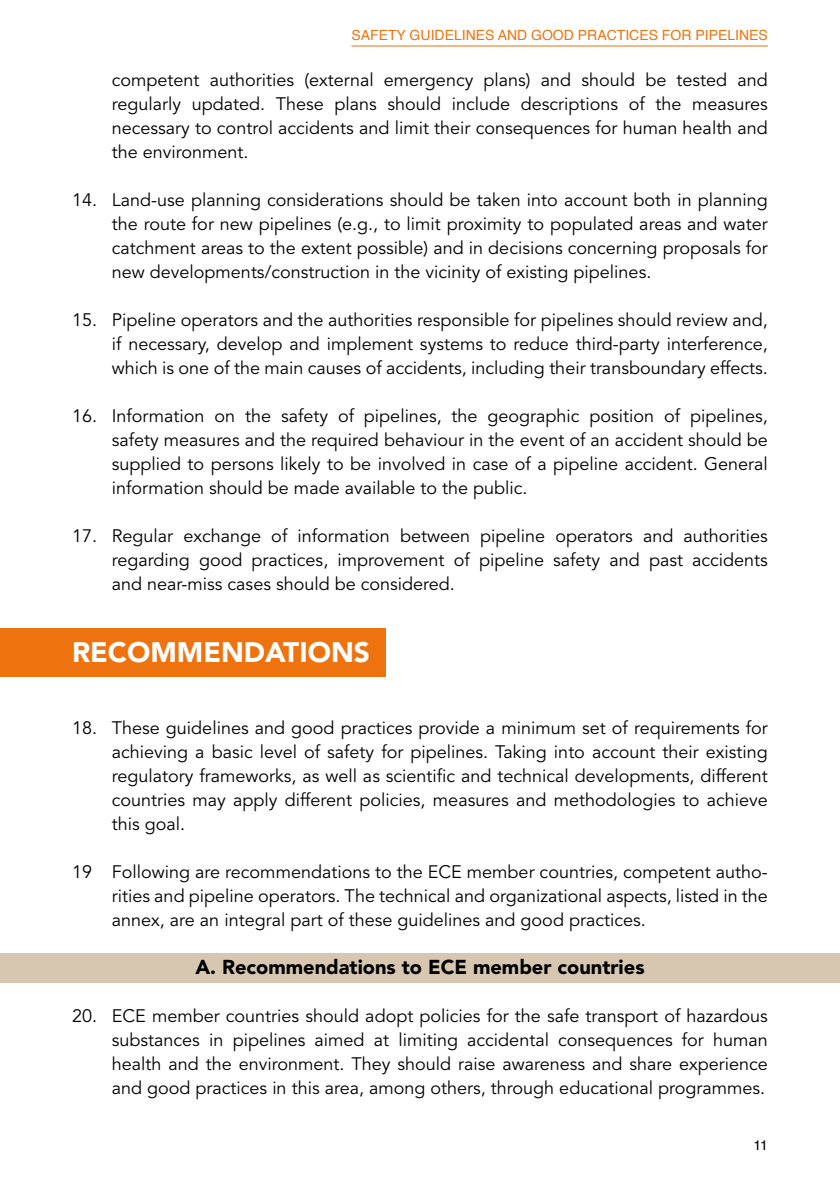
<style>
.page{position:relative;width:840px;height:1191px;background:#fff}
.page>*{position:absolute;margin:0;border:0;box-sizing:border-box;transform-origin:0 0}
.t1{font:900 28px "Avenir";color:#fff}
.t2{font:900 20px "Avenir";color:#000}
.t3{font:18px/24px "Avenir";color:#000;text-align:justify}
.t4{font:14px "Helvetica";color:#ee720e}
.t5{font:14px "Helvetica";color:#000}
</style>
<div class="page">
<hr style="left:351px;top:46px;width:416px;height:1px;background:#ee720e">
<div style="left:0;top:952px;width:839px;height:30px;background:#d7c6b0"></div>
<div style="left:0;top:628px;width:386px;height:48px;background:#ee720e"></div>
<p class="t4" style="left:351px;top:24px;width:417px">SAFETY GUIDELINES AND GOOD PRACTICES FOR PIPELINES</p>
<p class="t3" style="left:112px;top:68px;width:657px">competent authorities (external emergency plans) and should be tested and regularly updated. These plans should include descriptions of the measures necessary to control accidents and limit their consequences for human health and the environment.</p>
<p class="t3" style="left:112px;top:188px;width:657px;text-indent:-40px">14. Land-use planning considerations should be taken into account both in planning the route for new pipelines (e.g., to limit proximity to populated areas and water catchment areas to the extent possible) and in decisions concerning proposals for new developments/construction in the vicinity of existing pipelines.</p>
<p class="t3" style="left:112px;top:308px;width:657px;text-indent:-40px">15. Pipeline operators and the authorities responsible for pipelines should review and, if necessary, develop and implement systems to reduce third-party interference, which is one of the main causes of accidents, including their transboundary effects.</p>
<p class="t3" style="left:112px;top:404px;width:657px;text-indent:-40px">16. Information on the safety of pipelines, the geographic position of pipelines, safety measures and the required behaviour in the event of an accident should be supplied to persons likely to be involved in case of a pipeline accident. General information should be made available to the public.</p>
<p class="t3" style="left:112px;top:524px;width:657px;text-indent:-40px">17. Regular exchange of information between pipeline operators and authorities regarding good practices, improvement of pipeline safety and past accidents and near-miss cases should be considered.</p>
<h1 class="t1" style="left:72px;top:635px;width:299px">RECOMMENDATIONS</h1>
<p class="t3" style="left:112px;top:716px;width:657px;text-indent:-40px">18. These guidelines and good practices provide a minimum set of requirements for achieving a basic level of safety for pipelines. Taking into account their existing regulatory frameworks, as well as scientific and technical developments, different countries may apply different policies, measures and methodologies to achieve this goal.</p>
<p class="t3" style="left:112px;top:860px;width:657px;text-indent:-40px">19 Following are recommendations to the ECE member countries, competent autho&shy;rities and pipeline operators. The technical and organizational aspects, listed in the annex, are an integral part of these guidelines and good practices.</p>
<p class="t2" style="left:195px;top:955px;width:450px">A. Recommendations to ECE member countries</p>
<p class="t3" style="left:112px;top:1004px;width:657px;text-indent:-40px">20. ECE member countries should adopt policies for the safe transport of hazardous substances in pipelines aimed at limiting accidental consequences for human health and the environment. They should raise awareness and share experience and good practices in this area, among others, through educational programmes.</p>
<p class="t5" style="left:753px;top:1134px;width:16px">11</p>
</div>
